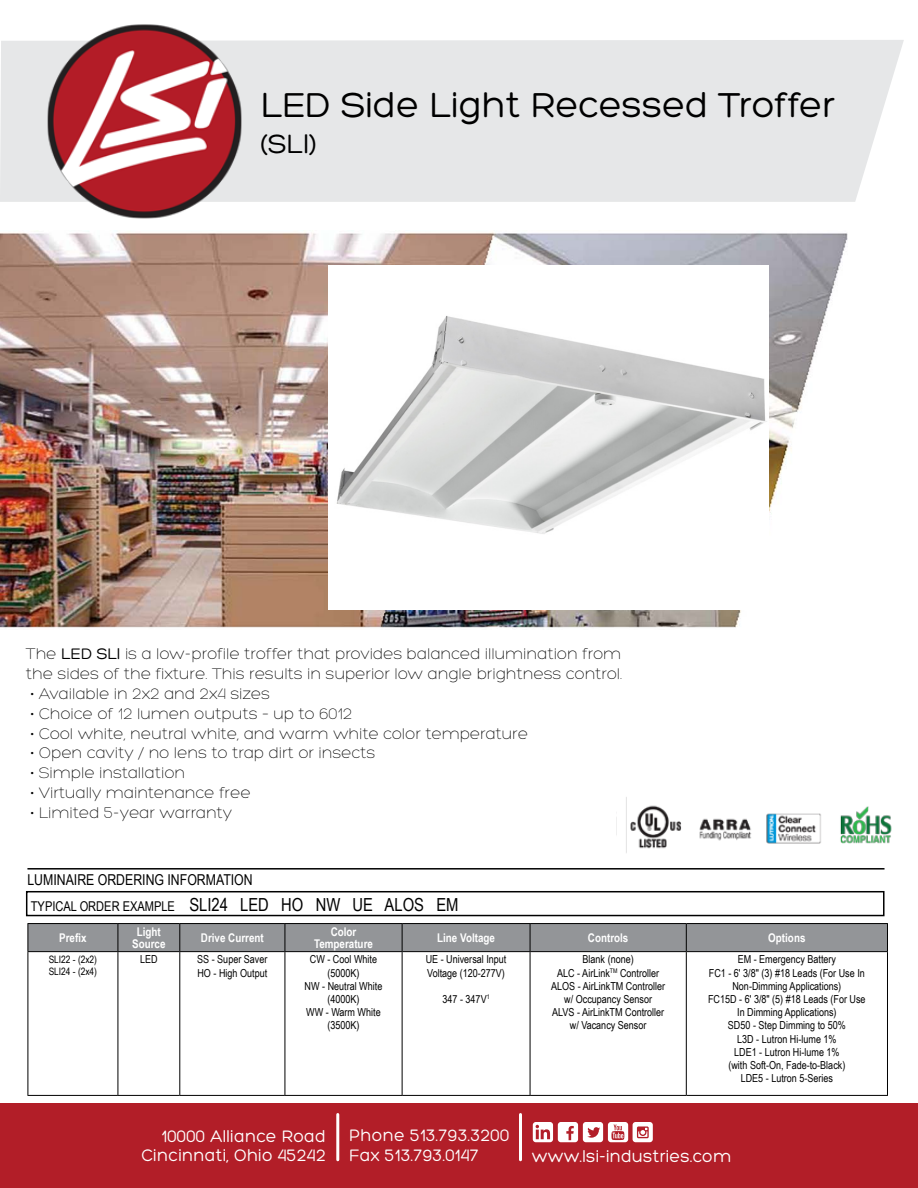
<style>
.page{position:relative;width:918px;height:1188px;background:#fff}
.page>*{position:absolute;margin:0;border:0;box-sizing:border-box;transform-origin:0 0}
.t1{font:37.5px "Hero";color:#000}
.t2{font:28.5px "Hero";color:#000}
.t3{font:18px/19.5px "Hero";letter-spacing:.015em;color:#fff;text-align:right;scale:.96 1}
.t4{font:18px "Arial Narrow";color:#000}
.t5{font:300 16.5px/19.8px "Hero";color:#000}
.t6{font:15px "Arial Narrow";color:#000}
.t7{font:700 12px/12px "Arial Narrow";color:#fff;text-align:center}
.t8{font:10.95px/13.2px "Arial Narrow";color:#000;text-align:center}
.t9{font:10.2px/12.3px "Arial Narrow";color:#000}
.s1{font-weight:400}
.s2{font-size:13.5px}
</style>
<div class="page">
<img style="left:0;top:232px;width:847px;height:396px">
<div style="left:0;top:40px;width:904px;height:162px;background:#e6e7e8"></div>
<div style="left:0;top:1104px;width:918px;height:84px;background:#b21e28"></div>
<hr style="left:336px;top:1114px;width:3px;height:46px;background:#fff">
<hr style="left:519px;top:1114px;width:3px;height:46px;background:#fff">
<svg style="left:533px;top:1122px;width:120px;height:20px"></svg>
<img style="left:43px;top:24px;width:203px;height:195px">
<div style="left:26px;top:891px;width:859px;height:25px;border:2px solid #000"></div>
<hr style="left:27px;top:868px;width:858px;height:2px;background:#000">
<img style="left:617px;top:797px;width:275px;height:73px">
<hr style="left:27px;top:923px;width:91px;height:1px;background:#000">
<hr style="left:118px;top:923px;width:62px;height:1px;background:#000">
<hr style="left:180px;top:923px;width:105px;height:1px;background:#000">
<hr style="left:285px;top:923px;width:117px;height:1px;background:#000">
<hr style="left:402px;top:923px;width:128px;height:1px;background:#000">
<hr style="left:530px;top:923px;width:156px;height:1px;background:#000">
<hr style="left:686px;top:923px;width:202px;height:1px;background:#000">
<div style="left:27px;top:924px;width:861px;height:27px;background:#939598"></div>
<hr style="left:27px;top:951px;width:91px;height:1px;background:#000">
<hr style="left:27px;top:952px;width:1px;height:143px;background:#000">
<hr style="left:118px;top:951px;width:62px;height:1px;background:#000">
<hr style="left:117px;top:952px;width:1px;height:143px;background:#000">
<hr style="left:180px;top:951px;width:105px;height:1px;background:#000">
<hr style="left:179px;top:952px;width:1px;height:143px;background:#000">
<hr style="left:285px;top:951px;width:117px;height:1px;background:#000">
<hr style="left:284px;top:952px;width:1px;height:143px;background:#000">
<hr style="left:402px;top:951px;width:128px;height:1px;background:#000">
<hr style="left:402px;top:952px;width:1px;height:143px;background:#000">
<hr style="left:530px;top:951px;width:156px;height:1px;background:#000">
<hr style="left:530px;top:952px;width:1px;height:143px;background:#000">
<hr style="left:686px;top:951px;width:202px;height:1px;background:#000">
<hr style="left:686px;top:952px;width:1px;height:143px;background:#000">
<hr style="left:887px;top:952px;width:1px;height:143px;background:#000">
<hr style="left:27px;top:1095px;width:91px;height:1px;background:#000">
<hr style="left:118px;top:1095px;width:62px;height:1px;background:#000">
<hr style="left:180px;top:1095px;width:105px;height:1px;background:#000">
<hr style="left:285px;top:1095px;width:117px;height:1px;background:#000">
<hr style="left:402px;top:1095px;width:128px;height:1px;background:#000">
<hr style="left:530px;top:1095px;width:156px;height:1px;background:#000">
<hr style="left:686px;top:1095px;width:202px;height:1px;background:#000">
<img style="left:329px;top:265px;width:439px;height:344px">
<h1 class="t1" style="left:261px;top:85px;width:576px">LED Side Light Recessed Troffer</h1>
<h2 class="t2" style="left:261px;top:129px;width:58px">(SLI)</h2>
<h3 class="t5" style="left:26px;top:644px;width:598px">The <span class="s1">LED SLI</span> is a low-profile troffer that provides balanced illumination from the sides of the fixture. This results in superior low angle brightness control.</h3>
<h3 class="t5" style="left:30px;top:684px;width:241px">• Available in 2x2 and 2x4 sizes</h3>
<h3 class="t5" style="left:30px;top:704px;width:323px">• Choice of 12 lumen outputs – up to 6012</h3>
<h3 class="t5" style="left:30px;top:724px;width:499px">• Cool white, neutral white, and warm white color temperature</h3>
<h3 class="t5" style="left:30px;top:743px;width:346px">• Open cavity / no lens to trap dirt or insects</h3>
<h3 class="t5" style="left:30px;top:763px;width:156px">• Simple installation</h3>
<h3 class="t5" style="left:30px;top:783px;width:222px">• Virtually maintenance free</h3>
<h3 class="t5" style="left:30px;top:803px;width:203px">• Limited 5-year warranty</h3>
<h3 class="t6" style="left:27px;top:868px;width:227px">LUMINAIRE ORDERING INFORMATION</h3>
<h3 class="t4" style="left:31px;top:892px;width:429px"><span class="s2">TYPICAL ORDER EXAMPLE</span> SLI24 LED HO NW UE ALOS EM</h3>
<p class="t7" style="left:59px;top:931px;width:29px">Prefix</p>
<p class="t7" style="left:132px;top:925px;width:35px">Light<br>Source</p>
<p class="t7" style="left:201px;top:931px;width:64px">Drive Current</p>
<p class="t7" style="left:314px;top:925px;width:60px">Color<br>Temperature</p>
<p class="t7" style="left:437px;top:931px;width:59px">Line Voltage</p>
<p class="t7" style="left:588px;top:931px;width:42px">Controls</p>
<p class="t7" style="left:768px;top:931px;width:39px">Options</p>
<p class="t9" style="left:49px;top:953px;width:50px">SLI22 - (2x2)<br>SLI24 - (2x4)</p>
<p class="t8" style="left:140px;top:952px;width:19px">LED</p>
<p class="t8" style="left:197px;top:952px;width:72px;text-align:left">SS - Super Saver<br>HO - High Output</p>
<p class="t8" style="left:305px;top:952px;width:79px">CW - Cool White (5000K)<br>NW - Neutral White (4000K)<br>WW - Warm White (3500K)</p>
<p class="t8" style="left:426px;top:952px;width:82px;text-align:left">UE - Universal Input<br>Voltage (120-277V)</p>
<p class="t8" style="left:551px;top:952px;width:115px">Blank (none)<br>ALC - AirLink<sup>TM</sup> Controller<br>ALOS - AirLinkTM Controller w/ Occupancy Sensor<br>ALVS - AirLinkTM Controller w/ Vacancy Sensor</p>
<p class="t8" style="left:708px;top:952px;width:159px">EM - Emergency Battery<br>FC1 - 6' 3/8" (3) #18 Leads (For Use In<br>Non-Dimming Applications)<br>FC15D - 6' 3/8" (5) #18 Leads (For Use<br>In Dimming Applications)<br>SD50 - Step Dimming to 50%<br>L3D - Lutron Hi-lume 1%<br>LDE1 - Lutron Hi-lume 1%<br>(with Soft-On, Fade-to-Black)<br>LDE5 - Lutron 5-Series</p>
<p class="t8" style="left:443px;top:992px;width:49px">347 - 347V<sup>1</sup></p>
<h3 class="t3" style="left:142px;top:1126px;width:194px">10000 Alliance Road<br>Cincinnati, Ohio 45242</h3>
<h3 class="t3" style="left:349px;top:1126px;width:168px;text-align:left">Phone 513.793.3200<br>Fax 513.793.0147</h3>
<h3 class="t3" style="left:532px;top:1146px;width:209px">www.lsi-industries.com</h3>
</div>
